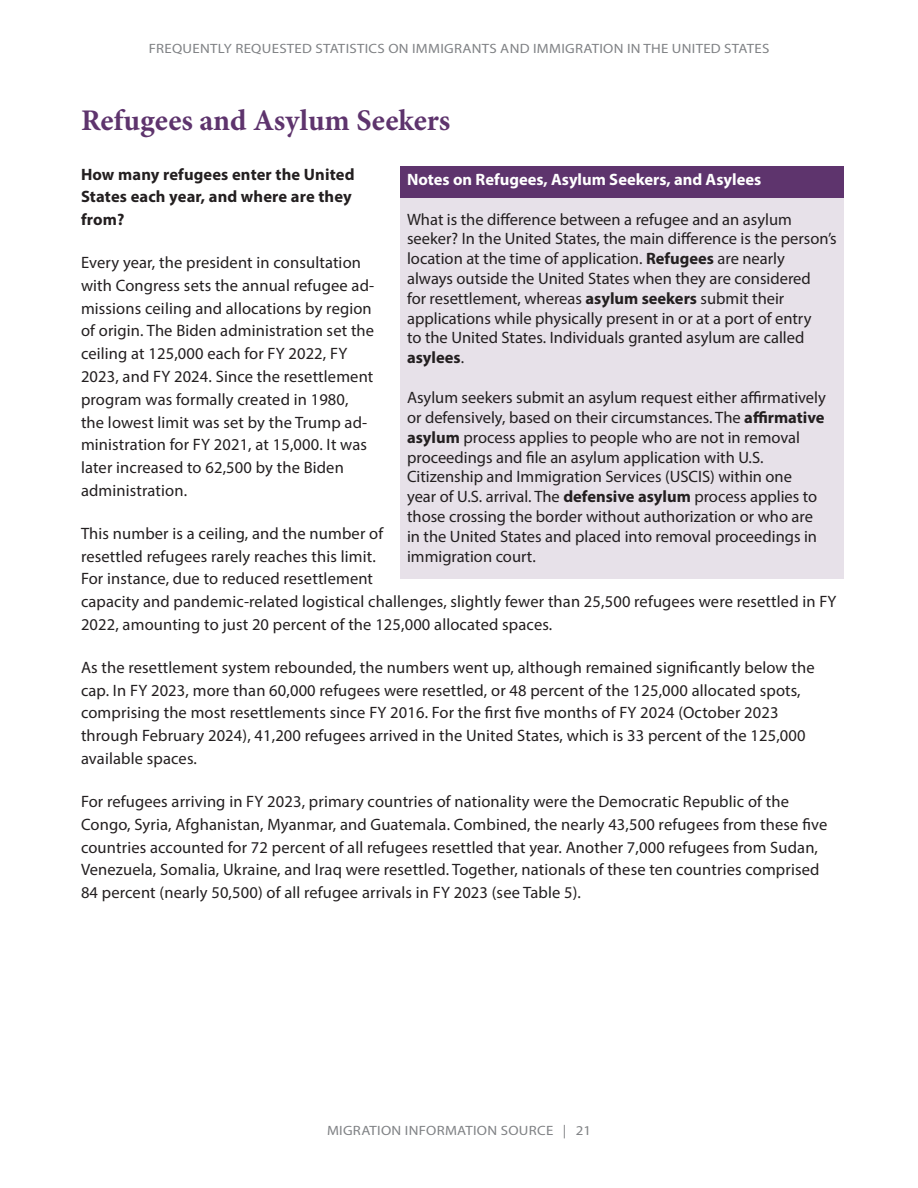
<style>
.page{position:relative;width:918px;height:1188px;background:#fff}
.page>*{position:absolute;margin:0;border:0;box-sizing:border-box;transform-origin:0 0}
.Heading_1__No_Numbering{font:700 30px "Minion Pro";color:#5e346d}
.Body_1_15{font:16.5px/22.8px "Myriad Pro";letter-spacing:.01em;color:#231f20}
.Box_Text{font:16.5px/19.8px "Myriad Pro";color:#231f20}
.bold_heading{font:700 16.5px/22.8px "Myriad Pro";letter-spacing:.01em;color:#231f20}
.Box_Title{font:700 16.5px "Myriad Pro";color:#fff}
.t1{font:13.5px "Myriad Pro";letter-spacing:.02em;color:#808285;scale:1.1 1}
.s1{font-weight:700}
</style>
<div class="page">
<div style="left:400px;top:166px;width:444px;height:90px;background:#5e346d"></div>
<div style="left:400px;top:199px;width:444px;height:182px;background:#e7e1e9"></div>
<div style="left:400px;top:377px;width:444px;height:202px;background:#e7e1e9"></div>
<p class="t1" style="left:149px;top:40px;width:566px">FREQUENTLY REQUESTED STATISTICS ON IMMIGRANTS AND IMMIGRATION IN THE UNITED STATES</p>
<p class="Heading_1__No_Numbering" style="left:81px;top:99px;width:371px">Refugees and Asylum Seekers</p>
<p class="bold_heading" style="left:81px;top:162px;width:275px">How many refugees enter the United<br>States each year, and where are they from?</p>
<p class="Body_1_15" style="left:81px;top:251px;width:295px">Every year, the president in consultation with Congress sets the annual refugee ad&shy;missions ceiling and allocations by region of origin. The Biden administration set the ceiling at 125,000 each for FY 2022, FY 2023, and FY 2024. Since the resettlement program was formally created in 1980, the lowest limit was set by the Trump ad&shy;ministration for FY 2021, at 15,000. It was later increased to 62,500 by the Biden administration.</p>
<p class="Body_1_15" style="left:81px;top:522px;width:757px">This number is a ceiling, and the number of<br>resettled refugees rarely reaches this limit.<br>For instance, due to reduced resettlement<br>capacity and pandemic-related logistical challenges, slightly fewer than 25,500 refugees were resettled in FY 2022, amounting to just 20 percent of the 125,000 allocated spaces.</p>
<p class="Body_1_15" style="left:81px;top:656px;width:735px">As the resettlement system rebounded, the numbers went up, although remained significantly below the cap. In FY 2023, more than 60,000 refugees were resettled, or 48 percent of the 125,000 allocated spots, comprising the most resettlements since FY 2016. For the first five months of FY 2024 (October 2023 through February 2024), 41,200 refugees arrived in the United States, which is 33 percent of the 125,000 available spaces.</p>
<p class="Body_1_15" style="left:81px;top:790px;width:748px">For refugees arriving in FY 2023, primary countries of nationality were the Democratic Republic of the Congo, Syria, Afghanistan, Myanmar, and Guatemala. Combined, the nearly 43,500 refugees from these five countries accounted for 72 percent of all refugees resettled that year. Another 7,000 refugees from Sudan, Venezuela, Somalia, Ukraine, and Iraq were resettled. Together, nationals of these ten countries comprised 84 percent (nearly 50,500) of all refugee arrivals in FY 2023 (see Table 5).</p>
<p class="Box_Title" style="left:407px;top:169px;width:356px">Notes on Refugees, Asylum Seekers, and Asylees</p>
<p class="Box_Text" style="left:407px;top:209px;width:431px">What is the difference between a refugee and an asylum seeker? In the United States, the main difference is the person’s location at the time of application. <span class="s1">Refugees</span> are nearly<br>always outside the United States when they are considered<br>for resettlement, whereas <span class="s1">asylum seekers</span> submit their applications while physically present in or at a port of entry<br>to the United States. Individuals granted asylum are called <span class="s1">asylees</span>.</p>
<p class="Box_Text" style="left:407px;top:388px;width:420px">Asylum seekers submit an asylum request either affirmatively or defensively, based on their circumstances. The <span class="s1">affirmative asylum</span> process applies to people who are not in removal proceedings and file an asylum application with U.S.<br>Citizenship and Immigration Services (USCIS) within one<br>year of U.S. arrival. The <span class="s1">defensive asylum</span> process applies to those crossing the border without authorization or who are in the United States and placed into removal proceedings in immigration court.</p>
<p class="t1" style="left:327px;top:1122px;width:242px">MIGRATION INFORMATION SOURCE | 21</p>
</div>
